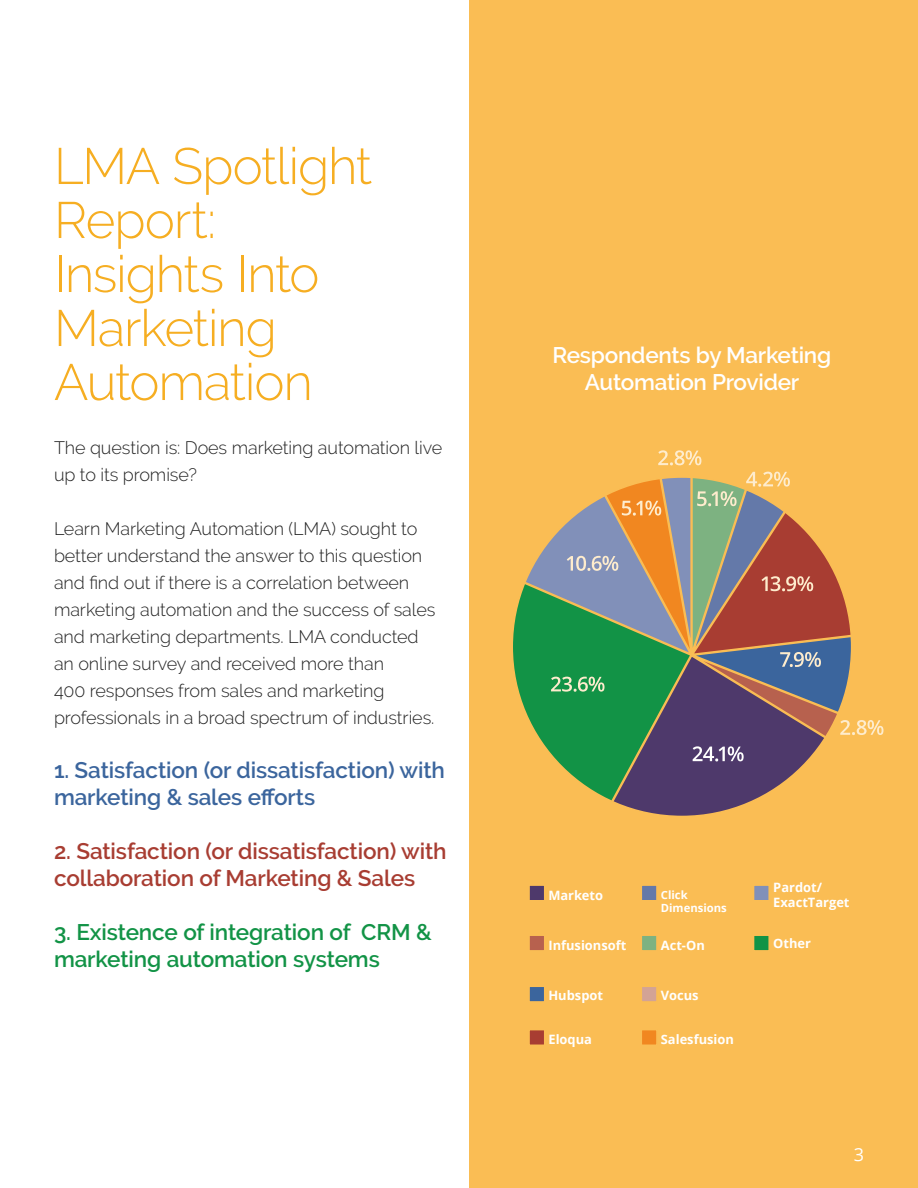
<style>
.page{position:relative;width:918px;height:1188px;background:#fff}
.page>*{position:absolute;margin:0;border:0;box-sizing:border-box;transform-origin:0 0}
.t1{font:300 51px/54px "Raleway";letter-spacing:-.025em;color:#f6ae22}
.t2{font:600 22.5px/27px "Raleway";letter-spacing:-.005em;color:#a83d32}
.t3{font:600 22.5px/27px "Raleway";letter-spacing:-.005em;color:#3b659d}
.t4{font:600 22.5px/27px "Raleway";letter-spacing:-.005em;color:#129346}
.t5{font:600 22.5px/27px "Raleway";letter-spacing:-.01em;color:#fff;text-align:center}
.t6{font:300 18px/27px "Raleway";letter-spacing:-.005em;color:#232323}
.t7{font:18px "Open Sans";color:#fff}
.t8{font:700 12.9px/15.5px "Open Sans";color:#fff}
.t9{font:700 11.25px/13.5px "Open Sans";color:#fff}
</style>
<div class="page">
<div style="left:469px;top:0;width:449px;height:1188px;background:#fabd54"></div>
<div style="left:528px;top:884px;width:18px;height:18px;background:#4e396b;border:2px solid #fabd54"></div>
<div style="left:753px;top:884px;width:17px;height:18px;background:#8190b9;border:2px solid #fabd54"></div>
<div style="left:640px;top:884px;width:18px;height:18px;background:#6479a9;border:2px solid #fabd54"></div>
<div style="left:528px;top:934px;width:18px;height:18px;background:#b7614e;border:2px solid #fabd54"></div>
<div style="left:753px;top:934px;width:17px;height:18px;background:#129346;border:2px solid #fabd54"></div>
<div style="left:640px;top:934px;width:18px;height:18px;background:#7db281;border:2px solid #fabd54"></div>
<div style="left:528px;top:985px;width:18px;height:18px;background:#3b659d;border:2px solid #fabd54"></div>
<div style="left:640px;top:985px;width:18px;height:18px;background:#d3a395;border:2px solid #fabd54"></div>
<div style="left:528px;top:1029px;width:18px;height:17px;background:#a83d32;border:2px solid #fabd54"></div>
<div style="left:640px;top:1029px;width:18px;height:17px;background:#f18720;border:2px solid #fabd54"></div>
<svg style="left:513px;top:472px;width:371px;height:344px"></svg>
<svg style="left:658px;top:450px;width:43px;height:15px"></svg>
<p class="t1" style="left:54px;top:139px;width:320px">LMA Spotlight<br>Report:</p>
<p class="t1" style="left:54px;top:247px;width:267px">Insights Into<br>Marketing<br>Automation</p>
<p class="t6" style="left:54px;top:434px;width:390px">The question is: Does marketing automation live up to its promise?</p>
<p class="t6" style="left:54px;top:515px;width:383px">Learn Marketing Automation (LMA) sought to better understand the answer to this question and find out if there is a correlation between marketing automation and the success of sales and marketing departments. LMA conducted an online survey and received more than<br>400 responses from sales and marketing professionals in a broad spectrum of industries.</p>
<p class="t3" style="left:54px;top:757px;width:392px">1. Satisfaction (or dissatisfaction) with marketing &amp; sales efforts</p>
<p class="t2" style="left:54px;top:838px;width:394px">2. Satisfaction (or dissatisfaction) with collaboration of Marketing &amp; Sales</p>
<p class="t4" style="left:54px;top:919px;width:379px">3. Existence of integration of CRM &amp; marketing automation systems</p>
<p class="t5" style="left:552px;top:341px;width:280px">Respondents by Marketing<br>Automation Provider</p>
<p class="t8" style="left:548px;top:887px;width:56px">Marketo</p>
<p class="t8" style="left:548px;top:937px;width:79px">Infusionsoft</p>
<p class="t9" style="left:661px;top:888px;width:67px">Click<br>Dimensions</p>
<p class="t8" style="left:661px;top:937px;width:46px">Act-On</p>
<p class="t8" style="left:773px;top:879px;width:78px">Pardot/<br>ExactTarget</p>
<p class="t8" style="left:773px;top:935px;width:39px">Other</p>
<p class="t8" style="left:548px;top:987px;width:56px">Hubspot</p>
<p class="t8" style="left:661px;top:987px;width:39px">Vocus</p>
<p class="t8" style="left:548px;top:1031px;width:45px">Eloqua</p>
<p class="t8" style="left:661px;top:1031px;width:75px">Salesfusion</p>
<p class="t7" style="left:854px;top:1142px;width:12px">3</p>
</div>
